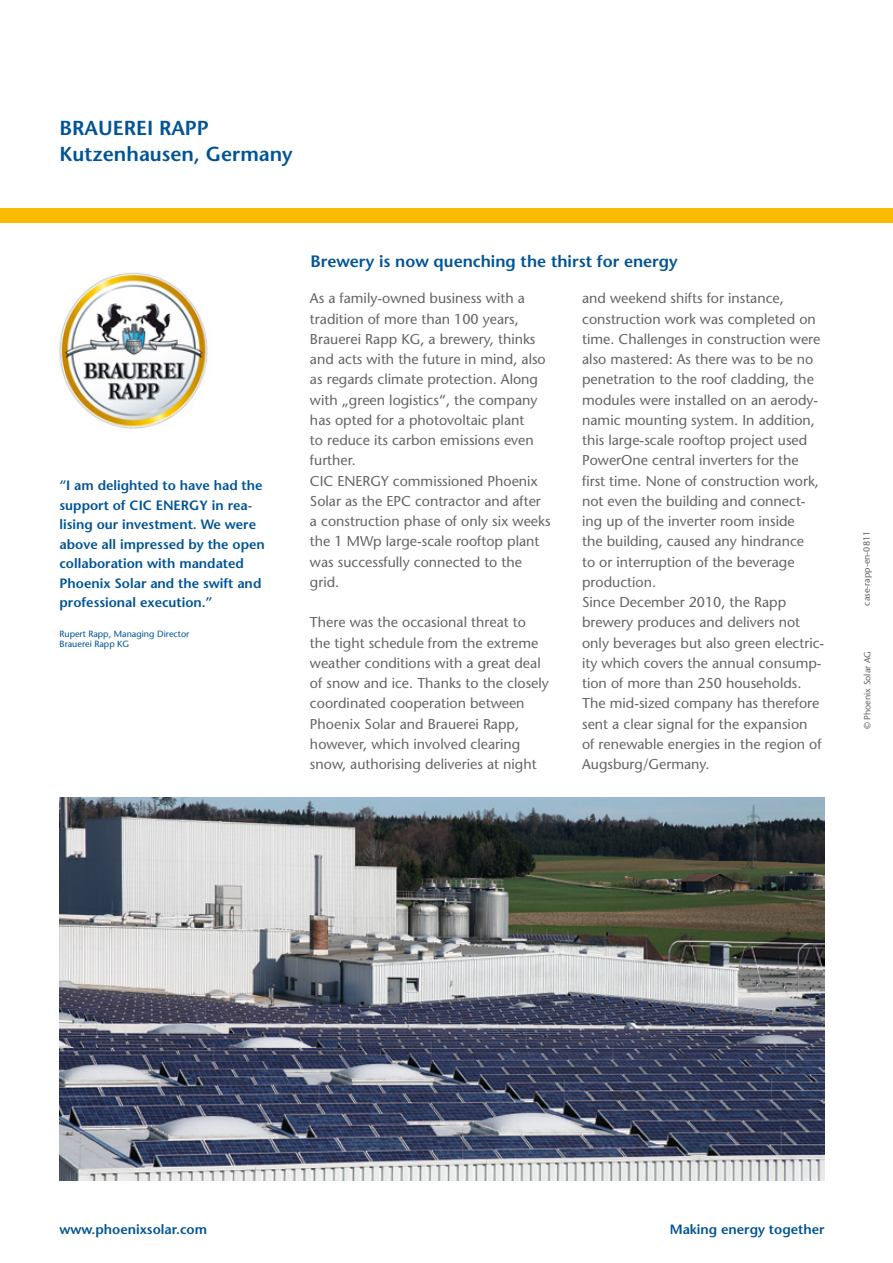
<style>
.page{position:relative;width:893px;height:1263px;background:#fff}
.page>*{position:absolute;margin:0;border:0;box-sizing:border-box;transform-origin:0 0}
.t1{font:600 20.25px/25.5px "Stone Sans";color:#005495}
.t2{font:600 16.5px "Stone Sans";color:#005495}
.t3{font:14.25px/20.2px "Stone Sans";color:#646567}
.t4{font:600 13.5px/19.5px "Stone Sans";color:#005495}
.t5{font:9px/10.8px "Stone Sans";color:#005495}
.t6{font:9px "Stone Sans";color:#646567}
</style>
<div class="page">
<div style="left:0;top:208px;width:893px;height:15px;background:#fabb00"></div>
<img style="left:60px;top:797px;width:765px;height:383px">
<img style="left:59px;top:272px;width:149px;height:157px">
<h1 class="t1" style="left:60px;top:115px;width:64px">Brauerei</h1>
<h1 class="t1" style="left:60px;top:115px;width:235px;text-indent:100px">Rapp<br>Kutzenhausen, Germany</h1>
<p class="t4" style="left:60px;top:476px;width:207px">“I am delighted to have had the support of CIC ENERGY in rea&shy;lising our investment. We were above all impressed by the open collaboration with mandated<br>Phoenix Solar and the swift and professional execution.”</p>
<p class="t5" style="left:60px;top:628px;width:131px">Rupert Rapp, Managing Director<br>Brauerei Rapp KG</p>
<p class="t2" style="left:310px;top:251px;width:369px">Brewery is now quenching the thirst for energy</p>
<p class="t3" style="left:310px;top:288px;width:242px">As a family-owned business with a tradition of more than 100 years,<br>Brauerei Rapp KG, a brewery, thinks and acts with the future in mind, also as regards climate protection. Along with „green logistics“, the company has opted for a photovoltaic plant<br>to reduce its carbon emissions even further.<br>CIC ENERGY commissioned Phoenix<br>Solar as the EPC contractor and after a construction phase of only six weeks the 1 MWp large-scale rooftop plant was successfully connected to the grid.</p>
<p class="t3" style="left:310px;top:612px;width:240px">There was the occasional threat to the tight schedule from the extreme weather conditions with a great deal of snow and ice. Thanks to the closely coordinated cooperation between Phoenix Solar and Brauerei Rapp, however, which involved clearing snow, authorising deliveries at night</p>
<p class="t3" style="left:582px;top:288px;width:244px">and weekend shifts for instance, construction work was completed on time. Challenges in construction were also mastered: As there was to be no penetration to the roof cladding, the modules were installed on an aerody&shy;namic mounting system. In addition, this large-scale rooftop project used PowerOne central inverters for the first time. None of construction work, not even the building and connect&shy;ing up of the inverter room inside<br>the building, caused any hindrance<br>to or interruption of the beverage production.<br>Since December 2010, the Rapp brewery produces and delivers not only beverages but also green electric&shy;ity which covers the annual consump&shy;tion of more than 250 households.<br>The mid-sized company has therefore sent a clear signal for the expansion<br>of renewable energies in the region of Augsburg/Germany.</p>
<p class="t6" style="left:861px;top:606px;width:76px;rotate:-90deg">case-rapp-en-0811</p>
<p class="t6" style="left:862px;top:729px;width:80px;rotate:-90deg">© Phoenix Solar AG</p>
<p class="t4" style="left:60px;top:1220px;width:149px">www.phoenixsolar.com</p>
<p class="t4" style="left:670px;top:1220px;width:156px">Making energy together</p>
</div>
